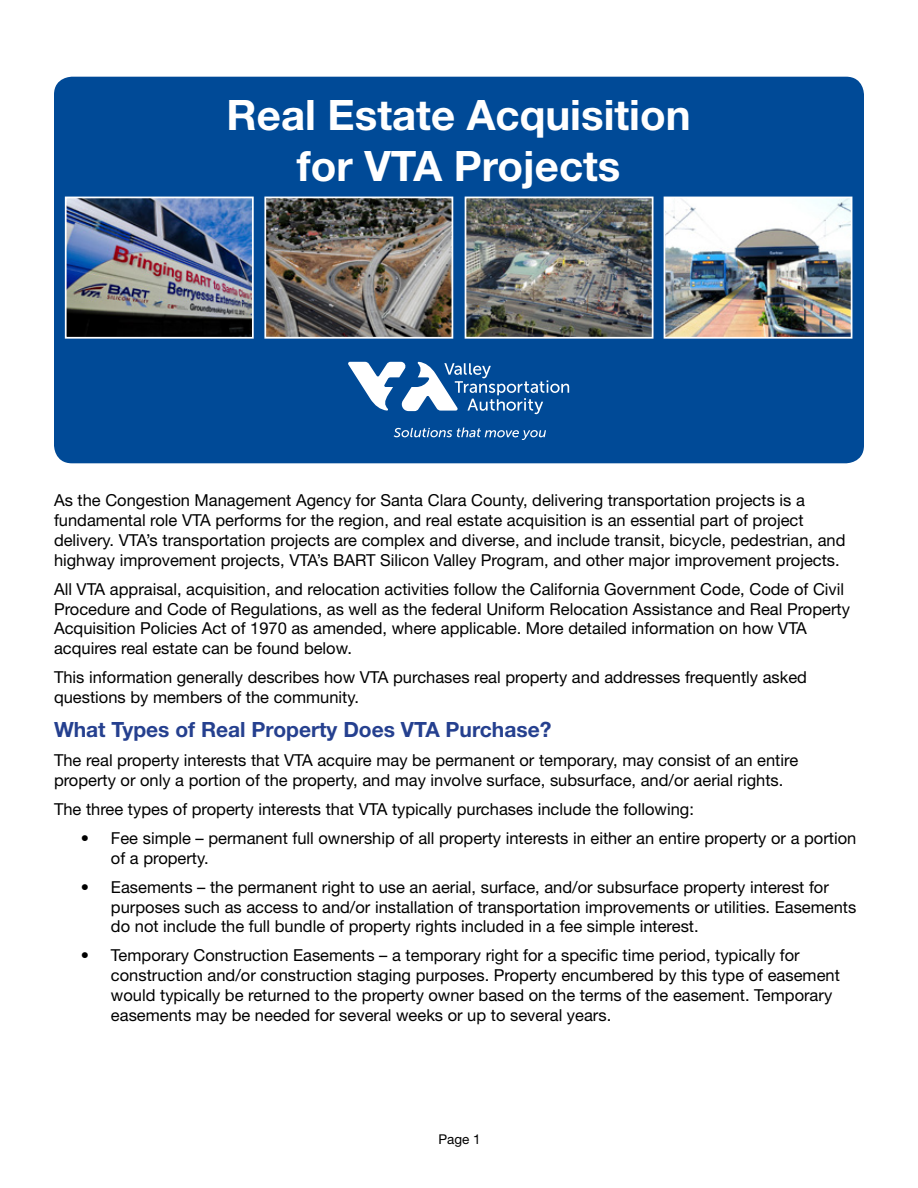
<style>
.page{position:relative;width:918px;height:1188px;background:#fff}
.page>*{position:absolute;margin:0;border:0;box-sizing:border-box;transform-origin:0 0}
.t1{font:700 42px/50.4px "Helvetica Neue LT Std";color:#fff;text-align:center}
.t2{font:700 21px "Helvetica Neue LT Std";color:#25408f}
.t3{font:16.5px/19.8px "Helvetica Neue LT Std";color:#000}
.t4{font:13.5px "Helvetica Neue LT Std";color:#000}
</style>
<div class="page">
<div style="left:54px;top:77px;width:810px;height:386px;background:#004a97;border-radius:18px"></div>
<img style="left:68px;top:200px;width:183px;height:136px">
<div style="left:65px;top:197px;width:189px;height:142px;border:2px solid #fff"></div>
<img style="left:267px;top:200px;width:183px;height:136px">
<div style="left:264px;top:197px;width:189px;height:142px;border:2px solid #fff"></div>
<img style="left:468px;top:200px;width:182px;height:136px">
<div style="left:465px;top:197px;width:188px;height:142px;border:2px solid #fff"></div>
<img style="left:667px;top:200px;width:182px;height:136px">
<div style="left:664px;top:197px;width:188px;height:142px;border:2px solid #fff"></div>
<svg style="left:394px;top:428px;width:152px;height:12px"></svg>
<svg style="left:348px;top:362px;width:221px;height:52px"></svg>
<h1 class="t1" style="left:227px;top:89px;width:466px">Real Estate Acquisition for VTA Projects</h1>
<p class="t3" style="left:54px;top:490px;width:793px">As the Congestion Management Agency for Santa Clara County, delivering transportation projects is a fundamental role VTA performs for the region, and real estate acquisition is an essential part of project delivery. VTA’s transportation projects are complex and diverse, and include transit, bicycle, pedestrian, and highway improvement projects, VTA’s BART Silicon Valley Program, and other major improvement projects.</p>
<p class="t3" style="left:54px;top:579px;width:798px">All VTA appraisal, acquisition, and relocation activities follow the California Government Code, Code of Civil Procedure and Code of Regulations, as well as the federal Uniform Relocation Assistance and Real Property Acquisition Policies Act of 1970 as amended, where applicable. More detailed information on how VTA acquires real estate can be found below.</p>
<p class="t3" style="left:54px;top:667px;width:755px">This information generally describes how VTA purchases real property and addresses frequently asked questions by members of the community.</p>
<p class="t2" style="left:54px;top:717px;width:499px">What Types of Real Property Does VTA Purchase?</p>
<p class="t3" style="left:54px;top:750px;width:746px">The real property interests that VTA acquire may be permanent or temporary, may consist of an entire property or only a portion of the property, and may involve surface, subsurface, and/or aerial rights.</p>
<p class="t3" style="left:54px;top:799px;width:641px">The three types of property interests that VTA typically purchases include the following:</p>
<p class="t3" style="left:111px;top:828px;width:747px;text-indent:-30px">• Fee simple – permanent full ownership of all property interests in either an entire property or a portion of a property.</p>
<p class="t3" style="left:111px;top:877px;width:747px;text-indent:-30px">• Easements – the permanent right to use an aerial, surface, and/or subsurface property interest for purposes such as access to and/or installation of transportation improvements or utilities. Easements do not include the full bundle of property rights included in a fee simple interest.</p>
<p class="t3" style="left:111px;top:945px;width:730px;text-indent:-30px">• Temporary Construction Easements – a temporary right for a specific time period, typically for construction and/or construction staging purposes. Property encumbered by this type of easement would typically be returned to the property owner based on the terms of the easement. Temporary easements may be needed for several weeks or up to several years.</p>
<p class="t4" style="left:438px;top:1131px;width:44px">Page 1</p>
</div>
